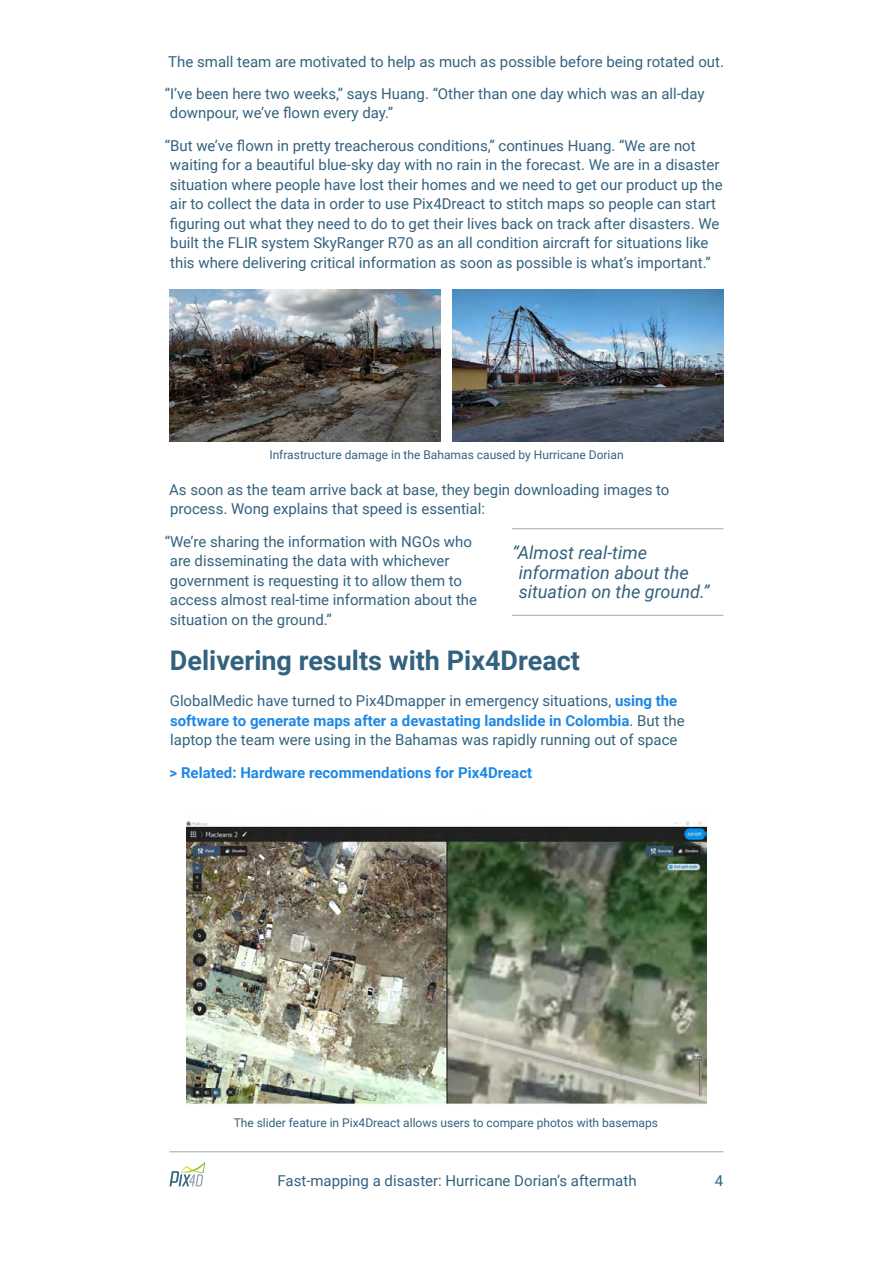
<style>
.page{position:relative;width:893px;height:1263px;background:#fff}
.page>*{position:absolute;margin:0;border:0;box-sizing:border-box;transform-origin:0 0}
.t1{font:700 27px "Roboto";color:#33627e}
.t2{font:italic 18px/19.5px "Roboto";color:#33627e}
.t3{font:15px/19.5px "Roboto";color:#33627e}
.t4{font:700 15px "Roboto";color:#1e88e5}
.t5{font:12px "Roboto";color:#33627e}
.s1{font-weight:700;color:#1e88e5}
</style>
<div class="page">
<svg style="left:169px;top:1162px;width:36px;height:24px"></svg>
<hr style="left:169px;top:1151px;width:554px;height:1px;background:#9ca8ba">
<hr style="left:512px;top:528px;width:211px;height:1px;background:#9ca8ba">
<hr style="left:512px;top:615px;width:211px;height:1px;background:#9ca8ba">
<img style="left:169px;top:289px;width:272px;height:153px">
<img style="left:452px;top:289px;width:271px;height:153px">
<img style="left:186px;top:821px;width:521px;height:286px">
<p class="t3" style="left:165px;top:45px;width:561px;line-height:32.2px">The small team are motivated to help as much as possible before being rotated out. “I’ve been here two weeks,” says Huang. “Other than one day which was an all-day</p>
<p class="t3" style="left:165px;top:96px;width:532px;line-height:32.2px;text-indent:5px">downpour, we’ve flown every day.”<br>“But we’ve flown in pretty treacherous conditions,” continues Huang. “We are not</p>
<p class="t3" style="left:170px;top:154px;width:554px">waiting for a beautiful blue-sky day with no rain in the forecast. We are in a disaster situation where people have lost their homes and we need to get our product up the air to collect the data in order to use Pix4Dreact to stitch maps so people can start figuring out what they need to do to get their lives back on track after disasters. We built the FLIR system SkyRanger R70 as an all condition aircraft for situations like this where delivering critical information as soon as possible is what’s important.”</p>
<p class="t5" style="left:269px;top:446px;width:356px">Infrastructure damage in the Bahamas caused by Hurricane Dorian</p>
<p class="t3" style="left:169px;top:479px;width:502px">As soon as the team arrive back at base, they begin downloading images to process. Wong explains that speed is essential:</p>
<p class="t3" style="left:170px;top:531px;width:309px;text-indent:-5px">“We’re sharing the information with NGOs who are disseminating the data with whichever government is requesting it to allow them to access almost real-time information about the situation on the ground.”</p>
<h1 class="t1" style="left:170px;top:641px;width:412px">Delivering results with Pix4Dreact</h1>
<p class="t3" style="left:170px;top:691px;width:516px">GlobalMedic have turned to Pix4Dmapper in emergency situations, <span class="s1">using the software to generate maps after a devastating landslide in Colombia</span>. But the laptop the team were using in the Bahamas was rapidly running out of space</p>
<p class="t4" style="left:170px;top:762px;width:364px">&gt; Related: Hardware recommendations for Pix4Dreact</p>
<p class="t2" style="left:519px;top:542px;width:192px;text-indent:-6px">“Almost real-time information about the situation on the ground.”</p>
<p class="t5" style="left:234px;top:1115px;width:426px">The slider feature in Pix4Dreact allows users to compare photos with basemaps</p>
<p class="t3" style="left:278px;top:1171px;width:361px">Fast-mapping a disaster: Hurricane Dorian’s aftermath</p>
<p class="t3" style="left:715px;top:1171px;width:10px">4</p>
</div>
